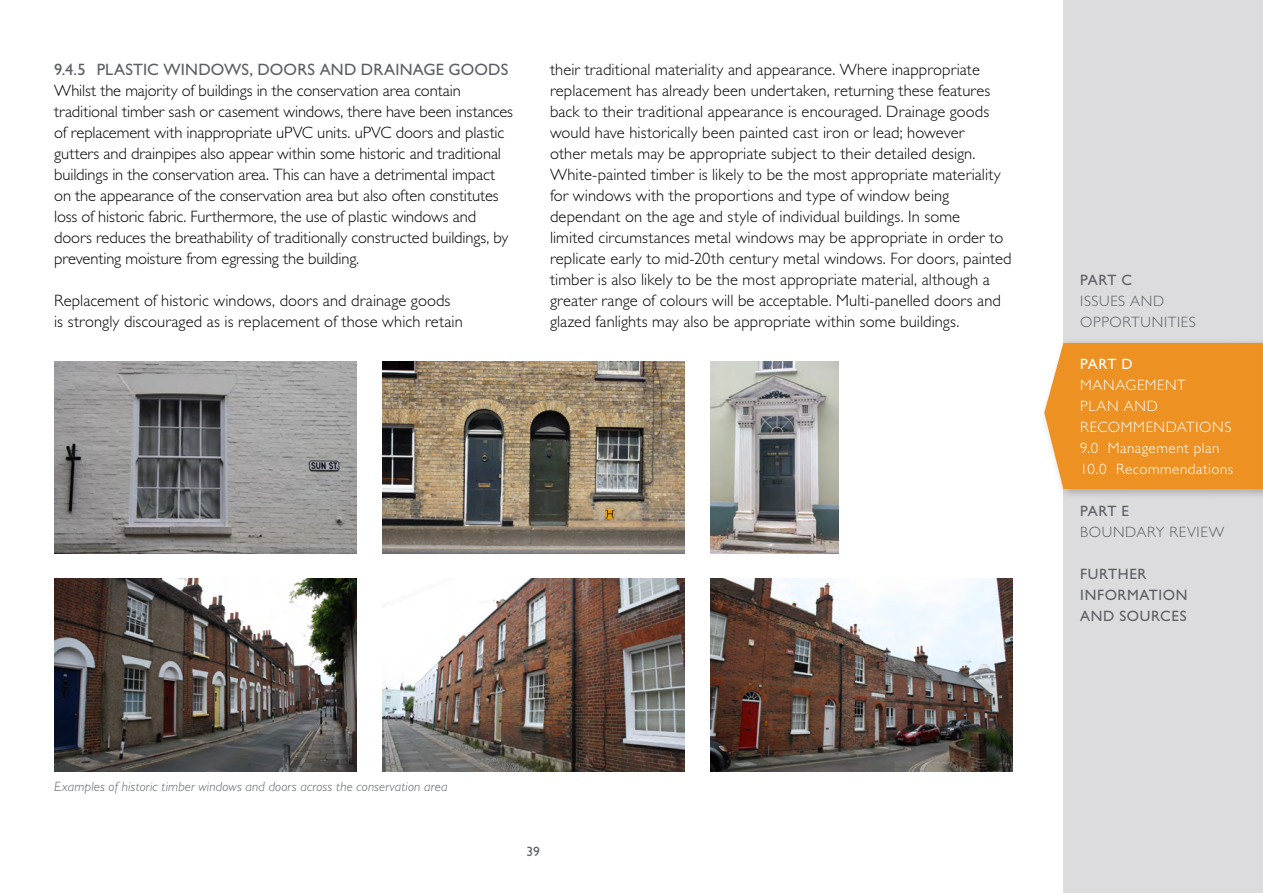
<style>
.page{position:relative;width:1263px;height:893px;background:#fff}
.page>*{position:absolute;margin:0;border:0;box-sizing:border-box;transform-origin:0 0}
.t1{font:300 16.5px/21px "Gill Sans Std";letter-spacing:.005em;color:#000}
.t2{font:16.5px "Gill Sans Std";letter-spacing:.01em;color:#5b6064}
.t3{font:300 15px/21px "Gill Sans Std";letter-spacing:.04em;color:#fff}
.t4{font:15px/21px "Gill Sans Std";letter-spacing:.04em;color:#5b6064}
.t5{font:300 15px/21px "Gill Sans Std";letter-spacing:.04em;color:#5b6064}
.t6{font:15px "Gill Sans Std";color:#fff}
.t7{font:italic 300 13.5px "Gill Sans Std";letter-spacing:.01em;color:#5b6064}
.t8{font:13.5px "Gill Sans Std";color:#5b6064}
</style>
<div class="page">
<svg style="left:54px;top:578px;width:959px;height:26px"></svg>
<div style="left:1063px;top:0;width:200px;height:893px;background:#dcdcde"></div>
<div style="left:1039px;top:337px;width:224px;height:163px;background:#000;opacity:.23"></div>
<div style="left:1044px;top:343px;width:219px;height:146px;background:#ec9122"></div>
<img style="left:54px;top:579px;width:302px;height:192px">
<img style="left:54px;top:361px;width:302px;height:193px">
<img style="left:382px;top:579px;width:302px;height:192px">
<img style="left:710px;top:542px;width:128px;height:12px">
<img style="left:710px;top:579px;width:302px;height:192px">
<img style="left:382px;top:542px;width:302px;height:12px">
<svg style="left:182px;top:344px;width:899px;height:198px"></svg>
<p class="t2" style="left:54px;top:60px;width:456px">9.4.5 PLASTIC WINDOWS, DOORS AND DRAINAGE GOODS</p>
<p class="t1" style="left:54px;top:80px;width:460px">Whilst the majority of buildings in the conservation area contain traditional timber sash or casement windows, there have been instances of replacement with inappropriate uPVC units. uPVC doors and plastic gutters and drainpipes also appear within some historic and traditional buildings in the conservation area. This can have a detrimental impact on the appearance of the conservation area but also often constitutes loss of historic fabric. Furthermore, the use of plastic windows and doors reduces the breathability of traditionally constructed buildings, by preventing moisture from egressing the building.</p>
<p class="t1" style="left:54px;top:290px;width:410px">Replacement of historic windows, doors and drainage goods is strongly discouraged as is replacement of those which retain</p>
<p class="t1" style="left:550px;top:59px;width:463px">their traditional materiality and appearance. Where inappropriate replacement has already been undertaken, returning these features back to their traditional appearance is encouraged. Drainage goods would have historically been painted cast iron or lead; however<br>other metals may be appropriate subject to their detailed design.<br>White-painted timber is likely to be the most appropriate materiality for windows with the proportions and type of window being dependant on the age and style of individual buildings. In some<br>limited circumstances metal windows may be appropriate in order to replicate early to mid-20th century metal windows. For doors, painted timber is also likely to be the most appropriate material, although a greater range of colours will be acceptable. Multi-panelled doors and glazed fanlights may also be appropriate within some buildings.</p>
<p class="t7" style="left:54px;top:778px;width:395px">Examples of historic timber windows and doors across the conservation area</p>
<p class="t8" style="left:526px;top:844px;width:15px">39</p>
<p class="t4" style="left:1080px;top:270px;width:53px">PART C</p>
<p class="t5" style="left:1080px;top:291px;width:117px">ISSUES AND<br>OPPORTUNITIES</p>
<p class="t6" style="left:1080px;top:355px;width:54px">PART D</p>
<p class="t3" style="left:1080px;top:375px;width:154px">MANAGEMENT<br>PLAN AND<br>RECOMMENDATIONS<br>9.0 Management plan<br>10.0 Recommendations</p>
<p class="t4" style="left:1080px;top:501px;width:50px">PART E</p>
<p class="t5" style="left:1080px;top:522px;width:145px">BOUNDARY REVIEW</p>
<p class="t4" style="left:1080px;top:564px;width:109px">FURTHER<br>INFORMATION<br>AND SOURCES</p>
</div>
